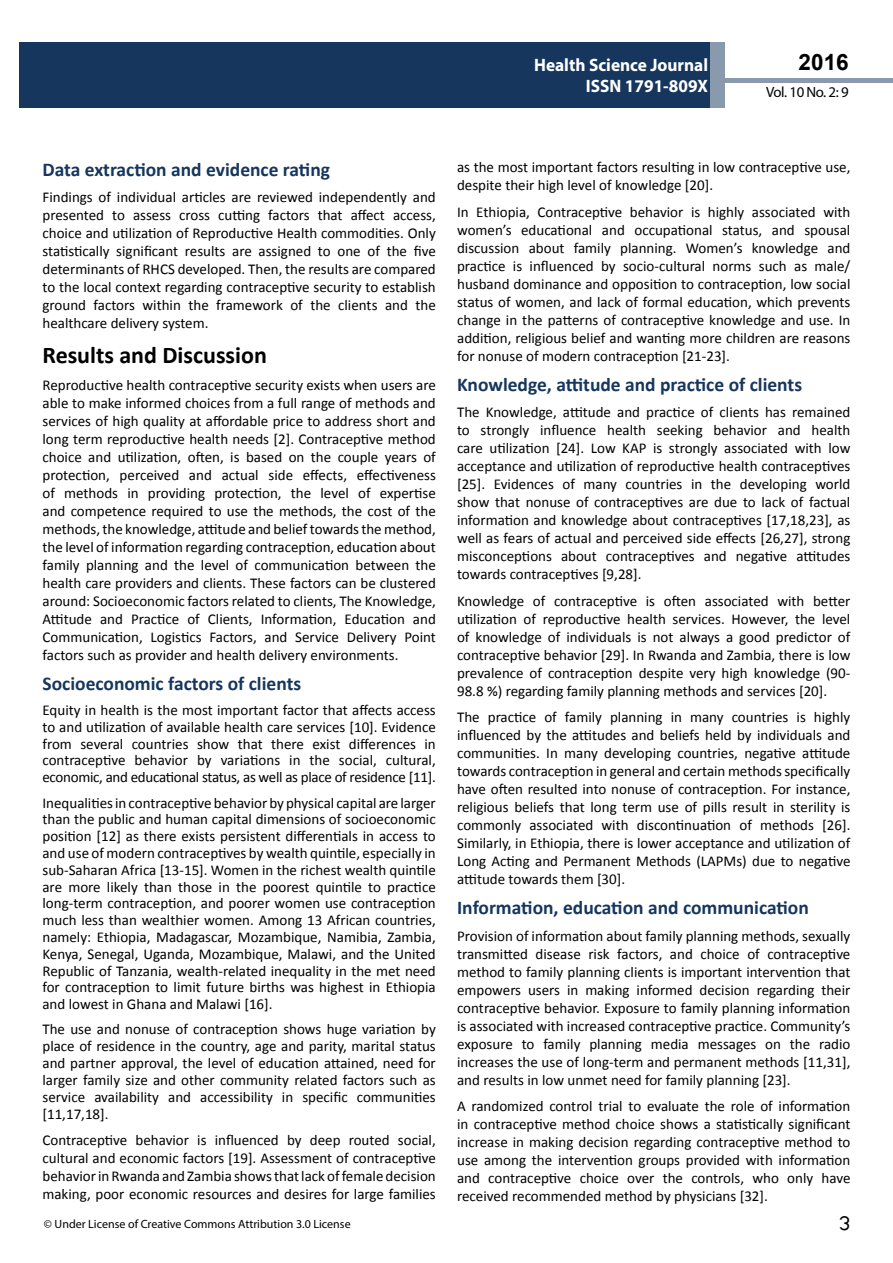
<style>
.page{position:relative;width:893px;height:1263px;background:#fff}
.page>*{position:absolute;margin:0;border:0;box-sizing:border-box;transform-origin:0 0}
.t1{font:25.5px "Tunga";color:#000}
.t2{font:700 24px "Calibri";color:#000}
.t3{font:700 22.5px "Arial";color:#000}
.t4{font:700 19.5px "Calibri";color:#16365d}
.t5{font:700 18px/21.6px "Myriad Pro";color:#fff;text-align:right;scale:.96 1}
.t6{font:15px/18px "Calibri";color:#000;text-align:justify}
.t7{font:14.85px "Myriad Pro";letter-spacing:-.03em;color:#000}
.t8{font:12px "Myriad Pro";color:#000}
</style>
<div class="page">
<hr style="left:725px;top:78px;width:168px;height:4px;background:#8a9aae">
<div style="left:19px;top:42px;width:690px;height:66px;background:#16365d"></div>
<div style="left:709px;top:42px;width:16px;height:66px;background:#8a9aae"></div>
<p class="t5" style="left:517px;top:53px;width:198px">ARCHIVO DE MEDICINA<br>6 8 9465</p>
<h3 class="t3" style="left:799px;top:47px;width:52px">2016</h3>
<p class="t5" style="left:534px;top:53px;width:183px">Health Science Journal<br>ISSN 1791-809X</p>
<p class="t7" style="left:766px;top:83px;width:84px">Vol. 10 No. 2: 9</p>
<h3 class="t4" style="left:43px;top:157px;width:289px">Data extraction and evidence rating</h3>
<p class="t6" style="left:43px;top:188px;width:395px">Findings of individual articles are reviewed independently and presented to assess cross cutting factors that affect access, choice and utilization of Reproductive Health commodities. Only statistically significant results are assigned to one of the five determinants of RHCS developed. Then, the results are compared to the local context regarding contraceptive security to establish ground factors within the framework of the clients and the healthcare delivery system.</p>
<h2 class="t2" style="left:43px;top:340px;width:226px">Results and Discussion</h2>
<p class="t6" style="left:43px;top:376px;width:395px">Reproductive health contraceptive security exists when users are able to make informed choices from a full range of methods and services of high quality at affordable price to address short and long term reproductive health needs [2]. Contraceptive method choice and utilization, often, is based on the couple years of protection, perceived and actual side effects, effectiveness of methods in providing protection, the level of expertise and competence required to use the methods, the cost of the methods,the knowledge, attitude and belieftowardsthemethod, the level of information regarding contraception, education about family planning and the level of communication between the health care providers and clients. These factors can be clustered around: Socioeconomic factors related to clients, The Knowledge, Attitude and Practice of Clients, Information, Education and Communication, Logistics Factors, and Service Delivery Point factors such as provider and health delivery environments.</p>
<h3 class="t4" style="left:43px;top:671px;width:260px">Socioeconomic factors of clients</h3>
<p class="t6" style="left:42px;top:702px;width:395px;line-height:16.8px">Equity in health is the most important factor that affects access to and utilization of available health care services [10]. Evidence from several countries show that there exist differences in contraceptive behavior by variations in the social, cultural, economic, and educational status, as well as place of residence [11].</p>
<p class="t6" style="left:42px;top:794px;width:395px;line-height:16.8px">Inequalitiesin contraceptive behavior by physical capital are larger than the public and human capital dimensions of socioeconomic position [12] as there exists persistent differentials in access to and use of modern contraceptives by wealth quintile, especially in sub-Saharan Africa [13-15]. Women in the richest wealth quintile are more likely than those in the poorest quintile to practice long-term contraception, and poorer women use contraception much less than wealthier women. Among 13 African countries, namely: Ethiopia, Madagascar, Mozambique, Namibia, Zambia, Kenya, Senegal, Uganda, Mozambique, Malawi, and the United Republic of Tanzania, wealth-related inequality in the met need for contraception to limit future births was highest in Ethiopia and lowest in Ghana and Malawi [16].</p>
<p class="t6" style="left:42px;top:1021px;width:395px;line-height:16.8px">The use and nonuse of contraception shows huge variation by place of residence in the country, age and parity, marital status and partner approval, the level of education attained, need for larger family size and other community related factors such as service availability and accessibility in specific communities [11,17,18].</p>
<p class="t6" style="left:42px;top:1131px;width:395px">Contraceptive behavior is influenced by deep routed social, cultural and economic factors [19]. Assessment of contraceptive behaviorin Rwanda and Zambia showsthatlack offemale decision making, poor economic resources and desires for large families</p>
<p class="t6" style="left:457px;top:158px;width:395px">as the most important factors resulting in low contraceptive use, despite their high level of knowledge [20].</p>
<p class="t6" style="left:457px;top:203px;width:395px">In Ethiopia, Contraceptive behavior is highly associated with women’s educational and occupational status, and spousal discussion about family planning. Women’s knowledge and practice is influenced by socio-cultural norms such as male/ husband dominance and opposition to contraception, low social status of women, and lack of formal education, which prevents change in the patterns of contraceptive knowledge and use. In addition, religious belief and wanting more children are reasons for nonuse of modern contraception [21-23].</p>
<h3 class="t4" style="left:457px;top:372px;width:347px">Knowledge, attitude and practice of clients</h3>
<p class="t6" style="left:457px;top:403px;width:395px">The Knowledge, attitude and practice of clients has remained to strongly influence health seeking behavior and health care utilization [24]. Low KAP is strongly associated with low acceptance and utilization of reproductive health contraceptives [25]. Evidences of many countries in the developing world show that nonuse of contraceptives are due to lack of factual information and knowledge about contraceptives [17,18,23], as well as fears of actual and perceived side effects [26,27], strong misconceptions about contraceptives and negative attitudes towards contraceptives [9,28].</p>
<p class="t6" style="left:457px;top:592px;width:395px">Knowledge of contraceptive is often associated with better utilization of reproductive health services. However, the level of knowledge of individuals is not always a good predictor of contraceptive behavior [29]. In Rwanda and Zambia, there is low prevalence of contraception despite very high knowledge (90- 98.8 %) regarding family planning methods and services [20].</p>
<p class="t6" style="left:457px;top:708px;width:395px">The practice of family planning in many countries is highly influenced by the attitudes and beliefs held by individuals and communities. In many developing countries, negative attitude towards contraception in general and certain methods specifically have often resulted into nonuse of contraception. For instance, religious beliefs that long term use of pills result in sterility is commonly associated with discontinuation of methods [26].<br>Similarly, in Ethiopia, there is lower acceptance and utilization of Long Acting and Permanent Methods (LAPMs) due to negative attitude towards them [30].</p>
<h3 class="t4" style="left:457px;top:895px;width:353px">Information, education and communication</h3>
<p class="t6" style="left:457px;top:927px;width:395px">Provision of information about family planning methods, sexually transmitted disease risk factors, and choice of contraceptive method to family planning clients is important intervention that empowers users in making informed decision regarding their contraceptive behavior. Exposure to family planning information is associated with increased contraceptive practice. Community’s exposure to family planning media messages on the radio increases the use of long-term and permanent methods [11,31], and results in low unmet need for family planning [23].</p>
<p class="t6" style="left:457px;top:1097px;width:395px">A randomized control trial to evaluate the role of information in contraceptive method choice shows a statistically significant increase in making decision regarding contraceptive method to use among the intervention groups provided with information and contraceptive choice over the controls, who only have received recommended method by physicians [32].</p>
<p class="t8" style="left:44px;top:1217px;width:308px">© Under License of Creative Commons Attribution 3.0 License</p>
<h1 class="t1" style="left:839px;top:1206px;width:13px">3</h1>
</div>
